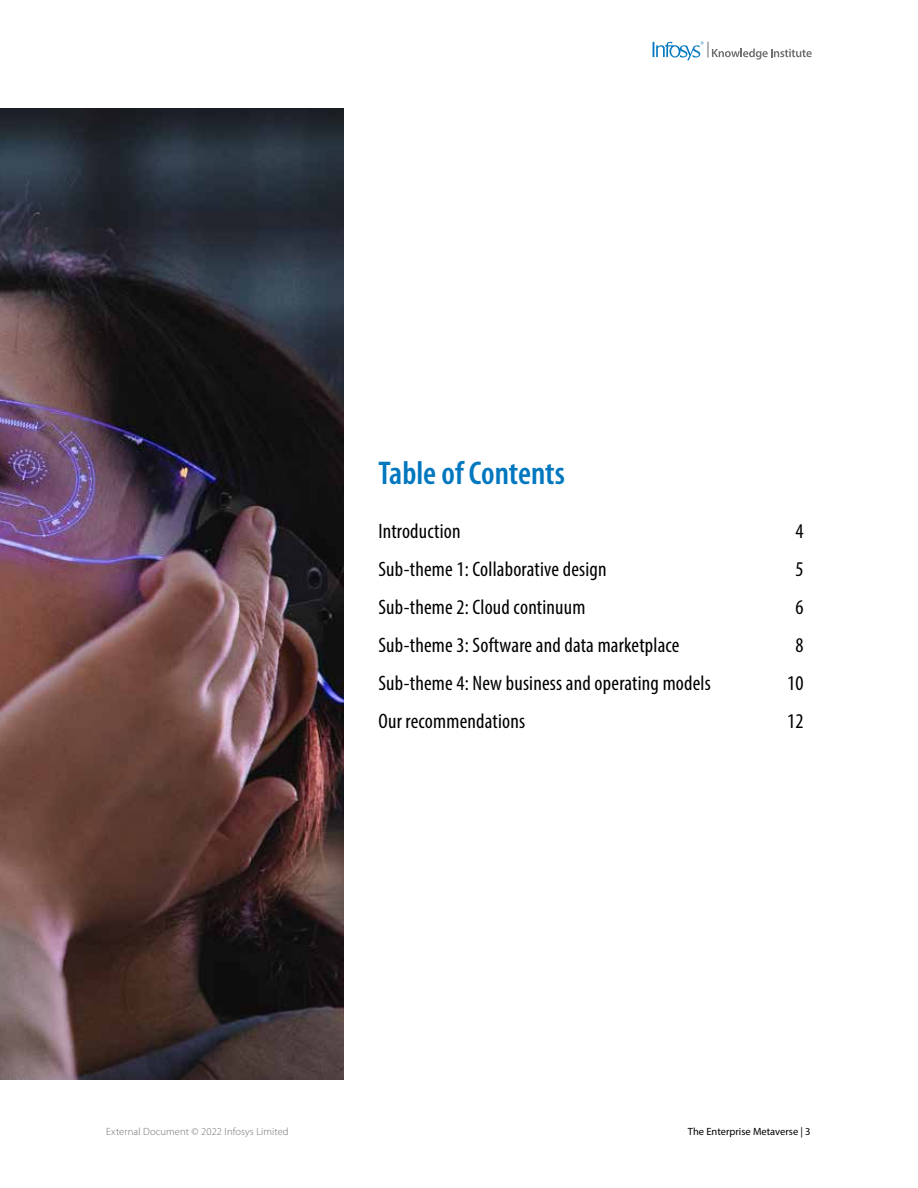
<style>
.page{position:relative;width:918px;height:1188px;background:#fff}
.page>*{position:absolute;margin:0;border:0;box-sizing:border-box;transform-origin:0 0}
.t1{font:600 condensed 33px "Myriad Pro";color:#0077be}
.t2{font:condensed 21px "Myriad Pro";letter-spacing:.01em;color:#000}
.t3{font:300 10.5px "Myriad Pro";letter-spacing:.01em;color:#706f6f}
.t4{font:10.5px "Myriad Pro";color:#000}
</style>
<div class="page">
<svg style="left:653px;top:41px;width:159px;height:19px"></svg>
<img style="left:0;top:108px;width:344px;height:972px">
<h1 class="t1" style="left:378px;top:455px;width:188px">Table of Contents</h1>
<p class="t2" style="left:378px;top:519px;width:84px">Introduction</p>
<p class="t2" style="left:795px;top:519px;width:10px">4</p>
<p class="t2" style="left:378px;top:557px;width:230px">Sub-theme 1: Collaborative design</p>
<p class="t2" style="left:795px;top:557px;width:10px">5</p>
<p class="t2" style="left:378px;top:595px;width:209px">Sub-theme 2: Cloud continuum</p>
<p class="t2" style="left:795px;top:595px;width:10px">6</p>
<p class="t2" style="left:378px;top:633px;width:303px">Sub-theme 3: Software and data marketplace</p>
<p class="t2" style="left:795px;top:633px;width:10px">8</p>
<p class="t2" style="left:378px;top:671px;width:334px">Sub-theme 4: New business and operating models</p>
<p class="t2" style="left:787px;top:671px;width:18px">10</p>
<p class="t2" style="left:378px;top:709px;width:148px">Our recommendations</p>
<p class="t2" style="left:787px;top:709px;width:18px">12</p>
<p class="t3" style="left:106px;top:1126px;width:184px">External Document © 2022 Infosys Limited</p>
<p class="t4" style="left:688px;top:1125px;width:124px">The Enterprise Metaverse | 3</p>
</div>
